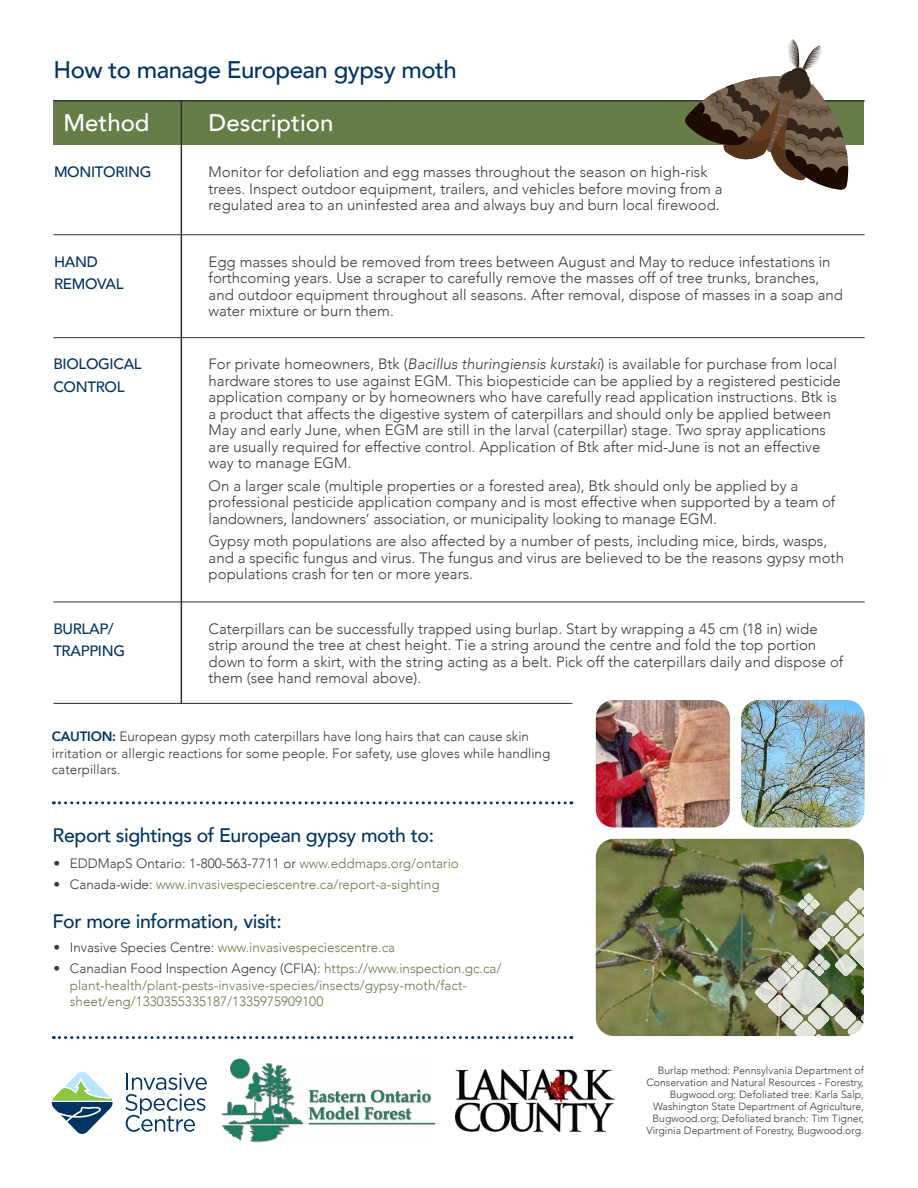
<style>
.page{position:relative;width:918px;height:1188px;background:#fff}
.page>*{position:absolute;margin:0;border:0;box-sizing:border-box;transform-origin:0 0}
.t1{font:500 24px "Avenir";letter-spacing:-.02em;color:#003463}
.t2{font:500 24px "Avenir";color:#fff}
.t3{font:500 19.5px "Avenir";letter-spacing:-.02em;color:#003463}
.t4{font:300 15px/16.5px "Avenir";color:#3b3b3b}
.t5{font:500 15px/22.5px "Avenir";letter-spacing:-.02em;color:#003463}
.t6{font:300 13.5px/16.5px "Avenir";color:#657d47}
.t7{font:300 13.5px/16.5px "Avenir";color:#3b3b3b}
.t8{font:300 10.5px/12px "Avenir";color:#3b3b3b;text-align:right}
.s1{font-style:italic}
.s2{font-weight:800;color:#003563}
.s3{color:#657d47}
.s4{color:#3b3b3b}
</style>
<div class="page">
<div style="left:53px;top:101px;width:811px;height:44px;background:#667d48"></div>
<hr style="left:181px;top:101px;width:1px;height:603px;background:#303030">
<svg style="left:53px;top:801px;width:519px;height:3px"></svg>
<svg style="left:53px;top:1036px;width:519px;height:3px"></svg>
<hr style="left:53px;top:100px;width:812px;height:2px;background:#303030">
<hr style="left:53px;top:234px;width:812px;height:1px;background:#303030">
<hr style="left:53px;top:337px;width:812px;height:1px;background:#303030">
<hr style="left:53px;top:602px;width:812px;height:1px;background:#303030">
<hr style="left:53px;top:703px;width:519px;height:1px;background:#303030">
<img style="left:596px;top:839px;width:268px;height:197px">
<img style="left:755px;top:875px;width:109px;height:162px">
<svg style="left:125px;top:1073px;width:82px;height:59px"></svg>
<svg style="left:52px;top:1072px;width:61px;height:62px"></svg>
<img style="left:222px;top:1058px;width:212px;height:84px">
<img style="left:456px;top:1068px;width:159px;height:64px">
<svg style="left:685px;top:39px;width:163px;height:151px"></svg>
<img style="left:596px;top:700px;width:134px;height:128px">
<img style="left:741px;top:700px;width:124px;height:128px">
<h1 class="t1" style="left:53px;top:49px;width:405px">How to manage European gypsy moth</h1>
<h1 class="t2" style="left:63px;top:102px;width:88px">Method</h1>
<h1 class="t2" style="left:209px;top:102px;width:126px">Description</h1>
<p class="t5" style="left:54px;top:160px;width:99px">MONITORING</p>
<p class="t4" style="left:209px;top:164px;width:516px">Monitor for defoliation and egg masses throughout the season on high-risk trees. Inspect outdoor equipment, trailers, and vehicles before moving from a regulated area to an uninfested area and always buy and burn local firewood.</p>
<p class="t5" style="left:54px;top:249px;width:71px">HAND<br>REMOVAL</p>
<p class="t4" style="left:209px;top:253px;width:636px">Egg masses should be removed from trees between August and May to reduce infestations in forthcoming years. Use a scraper to carefully remove the masses off of tree trunks, branches, and outdoor equipment throughout all seasons. After removal, dispose of masses in a soap and water mixture or burn them.</p>
<p class="t5" style="left:53px;top:352px;width:90px">BIOLOGICAL<br>CONTROL</p>
<p class="t5" style="left:53px;top:616px;width:73px">BURLAP/<br>TRAPPING</p>
<p class="t4" style="left:209px;top:356px;width:634px">For private homeowners, Btk (<span class="s1">Bacillus thuringiensis kurstaki</span>) is available for purchase from local hardware stores to use against EGM. This biopesticide can be applied by a registered pesticide application company or by homeowners who have carefully read application instructions. Btk is a product that affects the digestive system of caterpillars and should only be applied between May and early June, when EGM are still in the larval (caterpillar) stage. Two spray applications are usually required for effective control. Application of Btk after mid-June is not an effective way to manage EGM.</p>
<p class="t4" style="left:209px;top:477px;width:628px">On a larger scale (multiple properties or a forested area), Btk should only be applied by a professional pesticide application company and is most effective when supported by a team of landowners, landowners’ association, or municipality looking to manage EGM.</p>
<p class="t4" style="left:209px;top:533px;width:637px">Gypsy moth populations are also affected by a number of pests, including mice, birds, wasps, and a specific fungus and virus. The fungus and virus are believed to be the reasons gypsy moth populations crash for ten or more years.</p>
<p class="t4" style="left:209px;top:620px;width:636px">Caterpillars can be successfully trapped using burlap. Start by wrapping a 45 cm (18 in) wide strip around the tree at chest height. Tie a string around the centre and fold the top portion down to form a skirt, with the string acting as a belt. Pick off the caterpillars daily and dispose of them (see hand removal above).</p>
<p class="t7" style="left:52px;top:729px;width:500px"><span class="s2">CAUTION:</span> European gypsy moth caterpillars have long hairs that can cause skin irritation or allergic reactions for some people. For safety, use gloves while handling caterpillars.</p>
<h2 class="t3" style="left:52px;top:818px;width:383px">Report sightings of European gypsy moth to:</h2>
<p class="t7" style="left:53px;top:855px;width:407px">• EDDMapS Ontario: 1-800-563-7711 or <span class="s3">www.eddmaps.org/ontario</span></p>
<p class="t6" style="left:53px;top:876px;width:388px"><span class="s4">• Canada-wide:</span> www.invasivespeciescentre.ca/report-a-sighting</p>
<h2 class="t3" style="left:52px;top:905px;width:231px">For more information, visit:</h2>
<p class="t6" style="left:53px;top:939px;width:343px"><span class="s4">• Invasive Species Centre:</span> www.invasivespeciescentre.ca</p>
<p class="t6" style="left:70px;top:960px;width:433px;text-indent:-16px"><span class="s4">• Canadian Food Inspection Agency (CFIA):</span> https://www.inspection.gc.ca/ plant-health/plant-pests-invasive-species/insects/gypsy-moth/fact&shy;sheet/eng/1330355335187/1335975909100</p>
<p class="t8" style="left:646px;top:1064px;width:219px">Burlap method: Pennsylvania Department of Conservation and Natural Resources - Forestry, Bugwood.org; Defoliated tree: Karla Salp, Washington State Department of Agriculture, Bugwood.org; Defoliated branch: Tim Tigner, Virginia Department of Forestry, Bugwood.org.</p>
</div>
